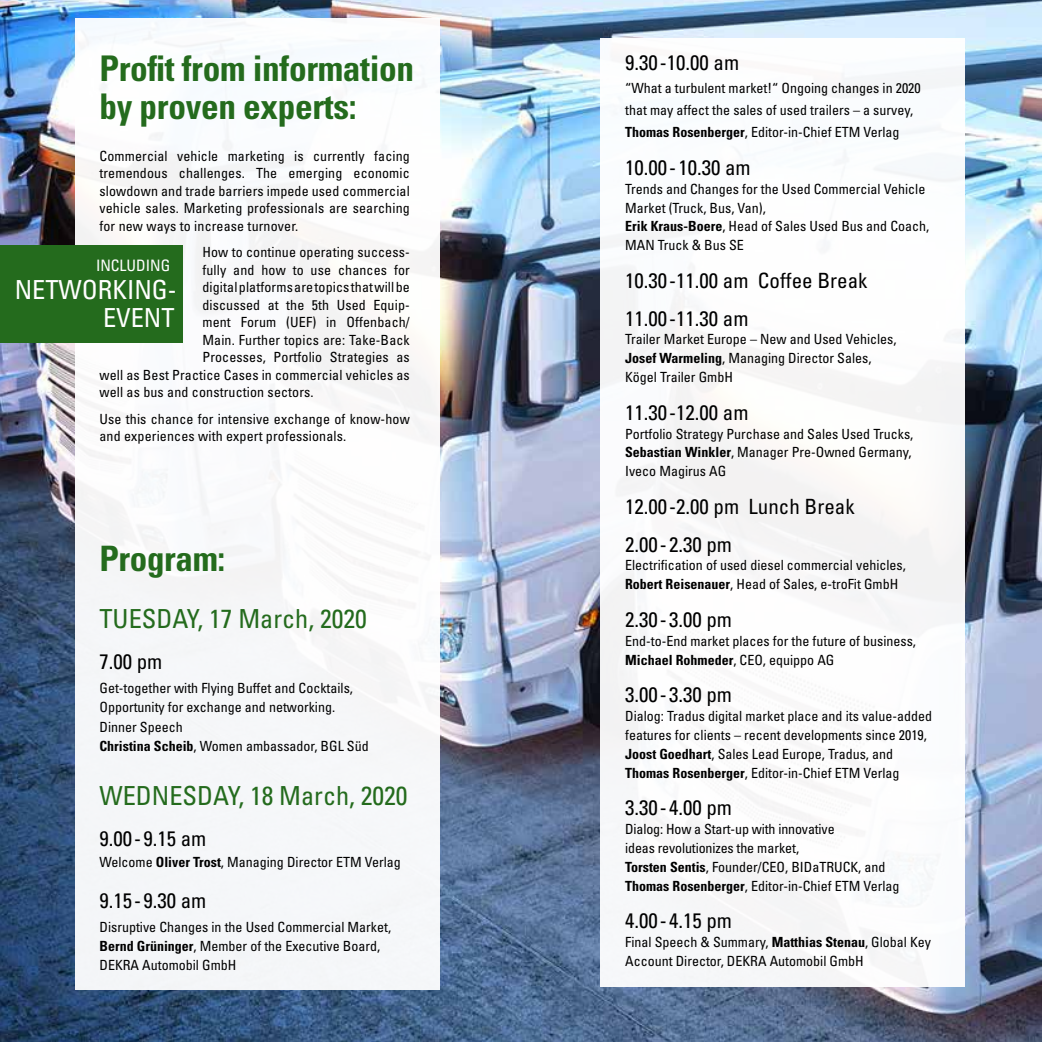
<style>
.page{position:relative;width:1042px;height:1042px;background:#fff}
.page>*{position:absolute;margin:0;border:0;box-sizing:border-box;transform-origin:0 0}
.t1{font:700 condensed 35.35px/38.9px "Univers LT Std";letter-spacing:-.01em;color:#246b1d}
.t2{font:700 condensed 35px "Univers LT Std";letter-spacing:-.01em;color:#246b1d}
.t3{font:condensed 26.25px "Univers LT Std";color:#246b1d}
.t4{font:condensed 26.25px/28px "Univers LT Std";color:#fff;text-align:right}
.t5{font:condensed 21px/37.6px "Univers LT Std";color:#000}
.t6{font:condensed 15.75px "Univers LT Std";color:#fff}
.t7{font:condensed 14px/18.9px "Univers LT Std";color:#000}
.s1{font-weight:700}
</style>
<div class="page">
<img style="left:0;top:0;width:1042px;height:1042px">
<div style="left:600px;top:38px;width:365px;height:949px;background:#fff"></div>
<div style="left:75px;top:19px;width:365px;height:971px;background:#f6f7f9"></div>
<div style="left:0;top:245px;width:183px;height:98px;background:#246b1d"></div>
<h1 class="t1" style="left:99px;top:48px;width:316px">Profit from information by proven experts:</h1>
<p class="t7" style="left:99px;top:147px;width:312px;line-height:17.5px;text-align:justify">Commercial vehicle marketing is currently facing tremendous challenges. The emerging economic slowdown and trade barriers impede used commercial vehicle sales. Marketing professionals are searching for new ways to increase turnover.</p>
<p class="t7" style="left:202px;top:243px;width:209px">How to continue operating success-</p>
<p class="t7" style="left:202px;top:260px;width:209px">fully and how to use chances for</p>
<p class="t7" style="left:202px;top:278px;width:209px">digital platforms are topics that will be</p>
<p class="t7" style="left:202px;top:295px;width:209px">discussed at the 5th Used Equip-</p>
<p class="t7" style="left:202px;top:313px;width:209px">ment Forum (UEF) in Offenbach/</p>
<p class="t7" style="left:202px;top:330px;width:209px">Main. Further topics are: Take-Back</p>
<p class="t7" style="left:202px;top:348px;width:209px">Processes, Portfolio Strategies as</p>
<p class="t7" style="left:99px;top:365px;width:312px">well as Best Practice Cases in commercial vehicles as</p>
<p class="t7" style="left:99px;top:383px;width:216px">well as bus and construction sectors.</p>
<p class="t7" style="left:99px;top:410px;width:312px;line-height:17.5px">Use this chance for intensive exchange of know-how and experiences with expert professionals.</p>
<p class="t6" style="left:96px;top:256px;width:76px">INCLUDING</p>
<h3 class="t4" style="left:15px;top:276px;width:163px">NETWORKING-<br>EVENT</h3>
<h2 class="t2" style="left:99px;top:537px;width:127px">Program:</h2>
<h3 class="t3" style="left:99px;top:602px;width:269px">TUESDAY, 17 March, 2020</h3>
<h3 class="t5" style="left:99px;top:642px;width:64px">7.00 pm</h3>
<p class="t7" style="left:99px;top:678px;width:271px">Get-together with Flying Buffet and Cocktails, Opportunity for exchange and networking.<br>Dinner Speech<br><span class="s1">Christina Scheib</span>, Women ambassador, BGL Süd</p>
<h3 class="t3" style="left:99px;top:779px;width:309px">WEDNESDAY, 18 March, 2020</h3>
<h3 class="t5" style="left:99px;top:819px;width:108px">9.00 - 9.15 am</h3>
<p class="t7" style="left:99px;top:852px;width:303px">Welcome <span class="s1">Oliver Trost</span>, Managing Director ETM Verlag</p>
<h3 class="t5" style="left:99px;top:881px;width:108px">9.15 - 9.30 am</h3>
<p class="t7" style="left:99px;top:917px;width:293px">Disruptive Changes in the Used Commercial Market,<br><span class="s1">Bernd Grüninger</span>, Member of the Executive Board,<br>DEKRA Automobil GmbH</p>
<h3 class="t5" style="left:625px;top:44px;width:116px">9.30 -10.00 am</h3>
<p class="t7" style="left:625px;top:76px;width:297px;line-height:22.4px">“What a turbulent market!“ Ongoing changes in 2020 that may affect the sales of used trailers – a survey,<br><span class="s1">Thomas Rosenberger</span>, Editor-in-Chief ETM Verlag</p>
<h3 class="t5" style="left:625px;top:148px;width:127px">10.00 - 10.30 am</h3>
<p class="t7" style="left:625px;top:179px;width:306px">Trends and Changes for the Used Commercial Vehicle Market (Truck, Bus, Van),<br><span class="s1">Erik Kraus-Boere</span>, Head of Sales Used Bus and Coach, MAN Truck &amp; Bus SE</p>
<h3 class="t5" style="left:625px;top:261px;width:244px">10.30 -11.00 am Coffee Break<br>11.00 -11.30 am</h3>
<p class="t7" style="left:625px;top:330px;width:273px">Trailer Market Europe – New and Used Vehicles,<br><span class="s1">Josef Warmeling</span>, Managing Director Sales,<br>Kögel Trailer GmbH</p>
<h3 class="t5" style="left:625px;top:393px;width:125px">11.30 -12.00 am</h3>
<p class="t7" style="left:625px;top:424px;width:290px">Portfolio Strategy Purchase and Sales Used Trucks,<br><span class="s1">Sebastian Winkler</span>, Manager Pre-Owned Germany,<br>Iveco Magirus AG</p>
<h3 class="t5" style="left:625px;top:487px;width:231px">12.00 -2.00 pm Lunch Break<br>2.00 - 2.30 pm</h3>
<p class="t7" style="left:625px;top:556px;width:282px">Electrification of used diesel commercial vehicles,<br><span class="s1">Robert Reisenauer</span>, Head of Sales, e-troFit GmbH</p>
<h3 class="t5" style="left:625px;top:600px;width:108px">2.30 - 3.00 pm</h3>
<p class="t7" style="left:625px;top:631px;width:292px">End-to-End market places for the future of business,<br><span class="s1">Michael Rohmeder</span>, CEO, equippo AG</p>
<h3 class="t5" style="left:625px;top:676px;width:108px">3.00 - 3.30 pm</h3>
<p class="t7" style="left:625px;top:706px;width:308px">Dialog: Tradus digital market place and its value-added features for clients – recent developments since 2019, <span class="s1">Joost Goedhart</span>, Sales Lead Europe, Tradus, and <span class="s1">Thomas Rosenberger</span>, Editor-in-Chief ETM Verlag</p>
<h3 class="t5" style="left:625px;top:789px;width:108px">3.30 - 4.00 pm</h3>
<p class="t7" style="left:625px;top:819px;width:276px">Dialog: How a Start-up with innovative<br>ideas revolutionizes the market,<br><span class="s1">Torsten Sentis</span>, Founder/CEO, BIDaTRUCK, and <span class="s1">Thomas Rosenberger</span>, Editor-in-Chief ETM Verlag</p>
<h3 class="t5" style="left:625px;top:902px;width:108px">4.00 - 4.15 pm</h3>
<p class="t7" style="left:625px;top:932px;width:307px">Final Speech &amp; Summary, <span class="s1">Matthias Stenau</span>, Global Key<br>Account Director, DEKRA Automobil GmbH</p>
</div>
